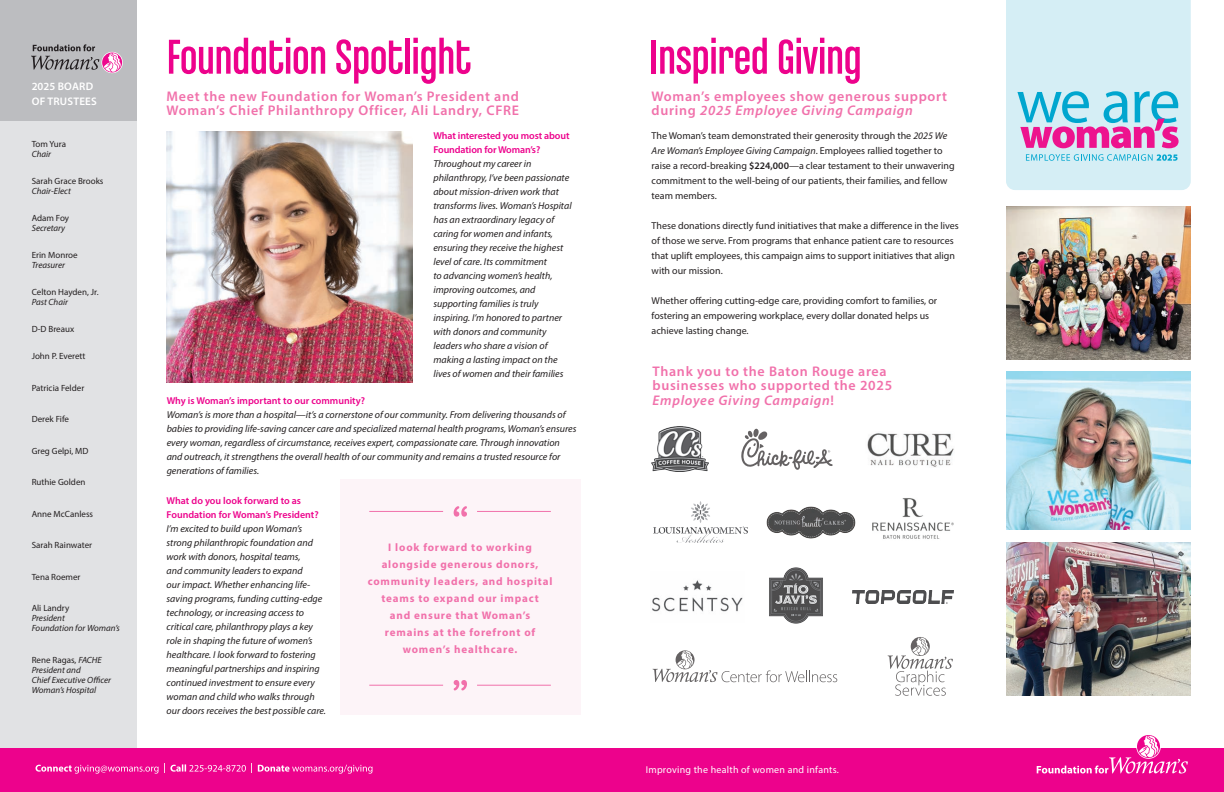
<style>
.page{position:relative;width:1224px;height:792px;background:#fff}
.page>*{position:absolute;margin:0;border:0;box-sizing:border-box;transform-origin:0 0}
.t1{font:52px "Chalet Comprime Cologne Eighty";color:#ed028c}
.SUB{font:600 14px/14.5px "Myriad Pro";letter-spacing:.05em;color:#f171ab}
.t2{font:700 11px/17px "Myriad Pro";letter-spacing:.075em;color:#f171ab;text-align:center}
.Subhead_11_11{font:600 11px "Myriad Pro";letter-spacing:.02em;color:#fff}
.body_text_1{font:italic 10px/14px "Myriad Pro";color:#231f20}
.t3{font:10px/15px "Myriad Pro";color:#231f20}
.body_text_1-2{font:600 10px/14px "Myriad Pro";letter-spacing:-.01em;color:#ed028c}
.body_text_1-3{font:10px "Myriad Pro";letter-spacing:.025em;color:#fff}
.body_text_1-4{font:9px/10px "Myriad Pro";color:#231f20}
.body_text_1-5{font:italic 9px/10px "Myriad Pro";color:#231f20}
.s1{font-style:italic}
.s2{font-style:normal}
.s3{font-weight:600}
.s4{font-weight:600;font-style:normal;color:#ed028c}
</style>
<div class="page">
<img style="left:653px;top:501px;width:95px;height:41px">
<img style="left:652px;top:580px;width:91px;height:32px">
<img style="left:873px;top:498px;width:80px;height:41px">
<div style="left:0;top:38px;width:137px;height:754px;background:#e1e2e4"></div>
<div style="left:0;top:0;width:137px;height:121px;background:#bcbdc0"></div>
<svg style="left:31px;top:44px;width:92px;height:29px"></svg>
<div style="left:612px;top:749px;width:612px;height:43px;background:#ed028c"></div>
<svg style="left:1037px;top:735px;width:151px;height:39px"></svg>
<div style="left:0;top:749px;width:613px;height:43px;background:#ed028c"></div>
<svg style="left:258px;top:765px;width:115px;height:9px"></svg>
<svg style="left:36px;top:763px;width:216px;height:11px"></svg>
<img style="left:167px;top:131px;width:246px;height:251px">
<svg style="left:1006px;top:0;width:185px;height:190px;background:#c8dbeb"></svg>
<img style="left:766px;top:506px;width:90px;height:33px">
<img style="left:652px;top:427px;width:57px;height:45px">
<svg style="left:741px;top:429px;width:92px;height:41px"></svg>
<img style="left:867px;top:433px;width:87px;height:34px">
<img style="left:769px;top:567px;width:54px;height:57px">
<img style="left:853px;top:591px;width:100px;height:12px">
<svg style="left:888px;top:637px;width:65px;height:59px"></svg>
<img style="left:1006px;top:207px;width:185px;height:152px">
<img style="left:1006px;top:372px;width:185px;height:157px">
<img style="left:1006px;top:542px;width:185px;height:153px">
<svg style="left:653px;top:650px;width:184px;height:32px"></svg>
<div style="left:340px;top:480px;width:240px;height:235px;background:#fdf4f8"></div>
<svg style="left:454px;top:506px;width:13px;height:11px"></svg>
<hr style="left:477px;top:511px;width:74px;height:1px;background:#f171ab">
<hr style="left:369px;top:511px;width:74px;height:1px;background:#f171ab">
<svg style="left:454px;top:680px;width:13px;height:10px"></svg>
<hr style="left:477px;top:685px;width:74px;height:1px;background:#f171ab">
<hr style="left:369px;top:685px;width:74px;height:1px;background:#f171ab">
<p class="Subhead_11_11" style="left:32px;top:80px;width:63px">2025 BOARD</p>
<p class="Subhead_11_11" style="left:32px;top:94px;width:66px">OF TRUSTEES</p>
<p class="body_text_1-4" style="left:32px;top:139px;width:36px">Tom Yura<br><span class="s1">Chair</span></p>
<p class="body_text_1-4" style="left:32px;top:176px;width:73px">Sarah Grace Brooks<br><span class="s1">Chair-Elect</span></p>
<p class="body_text_1-5" style="left:32px;top:213px;width:39px"><span class="s2">Adam Foy<br></span>Secretary</p>
<p class="body_text_1-4" style="left:32px;top:250px;width:47px">Erin Monroe<br><span class="s1">Treasurer</span></p>
<p class="body_text_1-4" style="left:32px;top:287px;width:68px">Celton Hayden, Jr.<br><span class="s1">Past Chair</span></p>
<p class="body_text_1-4" style="left:32px;top:324px;width:44px">D-D Breaux</p>
<p class="body_text_1-4" style="left:32px;top:351px;width:55px">John P. Everett</p>
<p class="body_text_1-4" style="left:32px;top:383px;width:54px">Patricia Felder</p>
<p class="body_text_1-4" style="left:32px;top:414px;width:39px">Derek Fife</p>
<p class="body_text_1-4" style="left:32px;top:446px;width:58px">Greg Gelpi, MD</p>
<p class="body_text_1-4" style="left:32px;top:477px;width:55px">Ruthie Golden</p>
<p class="body_text_1-4" style="left:32px;top:509px;width:63px">Anne McCanless</p>
<p class="body_text_1-4" style="left:32px;top:540px;width:62px">Sarah Rainwater</p>
<p class="body_text_1-4" style="left:32px;top:572px;width:50px">Tena Roemer</p>
<p class="body_text_1-5" style="left:32px;top:603px;width:90px"><span class="s2">Ali Landry<br></span>President<br>Foundation for Woman’s</p>
<p class="body_text_1-5" style="left:32px;top:655px;width:81px"><span class="s2">Rene Ragas,</span> FACHE<br>President and<br>Chief Executive Officer<br>Woman’s Hospital</p>
<p class="t1" style="left:167px;top:28px;width:306px">Foundation Spotlight</p>
<p class="t1" style="left:649px;top:28px;width:214px">Inspired Giving</p>
<p class="SUB" style="left:167px;top:89px;width:354px">Meet the new Foundation for Woman’s President and<br>Woman’s Chief Philanthropy Officer, Ali Landry, CFRE</p>
<p class="SUB" style="left:652px;top:89px;width:297px">Woman’s employees show generous support during <span class="s1">2025 Employee Giving Campaign</span></p>
<p class="body_text_1-2" style="left:433px;top:128px;width:138px">What interested you most about<br>Foundation for Woman’s?</p>
<p class="t3" style="left:652px;top:128px;width:305px">The Woman’s team demonstrated their generosity through the <span class="s1">2025 We Are Woman’s Employee Giving Campaign</span>. Employees rallied together to raise a record-breaking <span class="s3">$224,000</span>—a clear testament to their unwavering commitment to the well-being of our patients, their families, and fellow team members.</p>
<p class="t3" style="left:652px;top:218px;width:309px">These donations directly fund initiatives that make a difference in the lives of those we serve. From programs that enhance patient care to resources that uplift employees, this campaign aims to support initiatives that align with our mission.</p>
<p class="t3" style="left:652px;top:293px;width:287px">Whether offering cutting-edge care, providing comfort to families, or fostering an empowering workplace, every dollar donated helps us achieve lasting change.</p>
<p class="SUB" style="left:653px;top:363px;width:241px">Thank you to the Baton Rouge area businesses who supported the 2025<br><span class="s1">Employee Giving Campaign</span>!</p>
<p class="body_text_1" style="left:433px;top:157px;width:140px">Throughout my career in philanthropy, I’ve been passionate about mission-driven work that transforms lives. Woman’s Hospital has an extraordinary legacy of caring for women and infants, ensuring they receive the highest level of care. Its commitment<br>to advancing women’s health, improving outcomes, and supporting families is truly inspiring. I’m honored to partner with donors and community leaders who share a vision of making a lasting impact on the lives of women and their families</p>
<p class="body_text_1-2" style="left:167px;top:394px;width:200px">Why is Woman’s important to our community?</p>
<p class="body_text_1" style="left:167px;top:408px;width:411px">Woman’s is more than a hospital—it’s a cornerstone of our community. From delivering thousands of babies to providing life-saving cancer care and specialized maternal health programs, Woman’s ensures every woman, regardless of circumstance, receives expert, compassionate care. Through innovation and outreach, it strengthens the overall health of our community and remains a trusted resource for generations of families.</p>
<p class="body_text_1" style="left:167px;top:493px;width:161px"><span class="s4">What do you look forward to as Foundation for Woman’s President?<br></span>I’m excited to build upon Woman’s strong philanthropic foundation and work with donors, hospital teams,<br>and community leaders to expand<br>our impact. Whether enhancing life&shy;saving programs, funding cutting-edge technology, or increasing access to critical care, philanthropy plays a key role in shaping the future of women’s healthcare. I look forward to fostering meaningful partnerships and inspiring continued investment to ensure every woman and child who walks through our doors receives the best possible care.</p>
<p class="t2" style="left:368px;top:538px;width:186px">I look forward to working alongside generous donors, community leaders, and hospital teams to expand our impact<br>and ensure that Woman’s remains at the forefront of women’s healthcare.</p>
<p class="body_text_1-3" style="left:646px;top:764px;width:195px">Improving the health of women and infants.</p>
</div>
